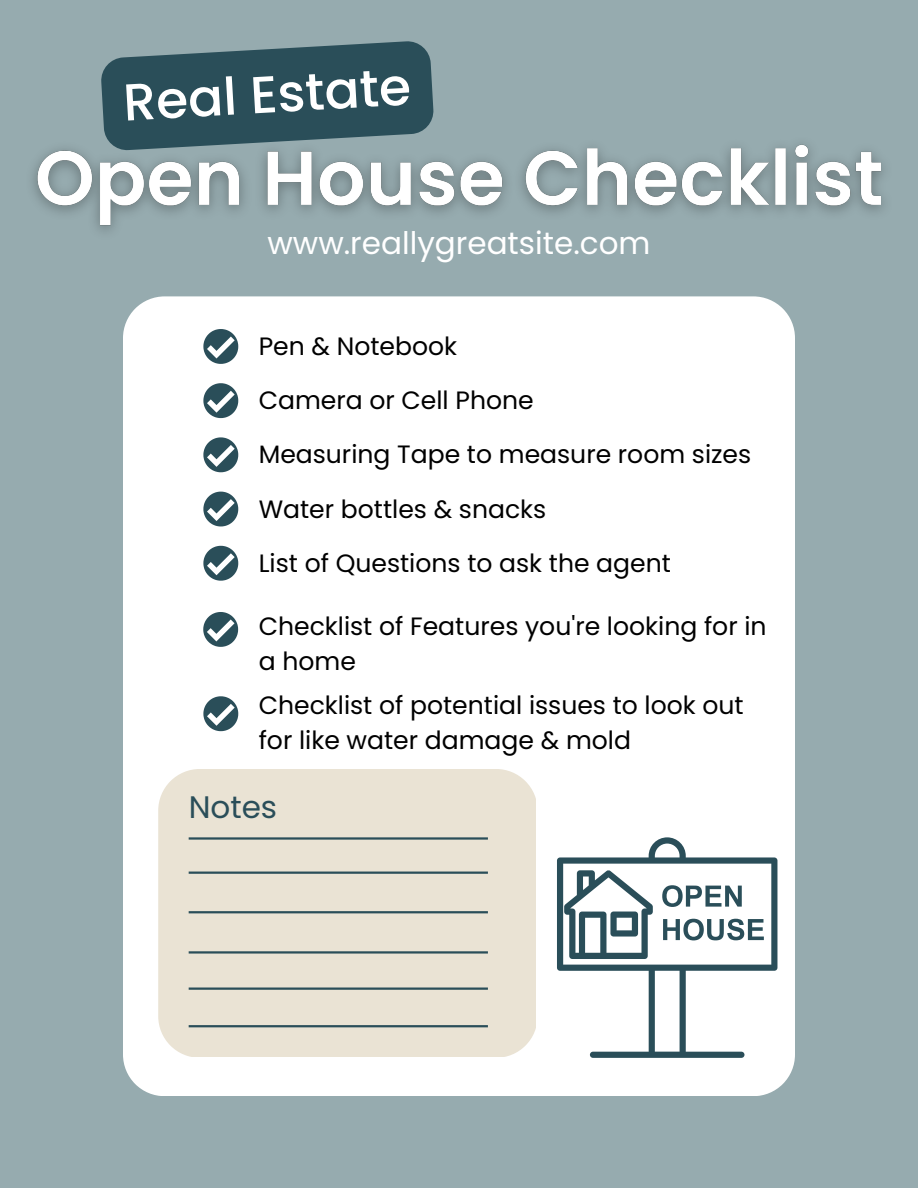
<style>
.page{position:relative;width:918px;height:1188px;background:#96abaf}
.page>*{position:absolute;margin:0;border:0;box-sizing:border-box;transform-origin:0 0}
.t1{font:500 51.9px "Poppins";color:#fff}
.t2{font:31.05px "Poppins";color:#fff}
.t3{font:31.05px "Poppins";color:#2a4e59}
.t4{font:25.05px/54.2px "Poppins";color:#000}
</style>
<div class="page">
<div style="left:123px;top:296px;width:672px;height:800px;background:#fff"></div>
<svg style="left:203px;top:329px;width:35px;height:35px"></svg>
<svg style="left:203px;top:383px;width:35px;height:35px"></svg>
<svg style="left:203px;top:437px;width:35px;height:35px"></svg>
<svg style="left:203px;top:492px;width:35px;height:34px"></svg>
<svg style="left:203px;top:546px;width:35px;height:35px"></svg>
<svg style="left:203px;top:612px;width:35px;height:35px"></svg>
<svg style="left:203px;top:696px;width:35px;height:35px"></svg>
<div style="left:158px;top:769px;width:378px;height:287px;background:#eae3d4"></div>
<hr style="left:189px;top:951px;width:299px;height:3px;background:#2a4e59">
<hr style="left:189px;top:988px;width:299px;height:2px;background:#2a4e59">
<hr style="left:189px;top:1025px;width:299px;height:2px;background:#2a4e59">
<svg style="left:557px;top:837px;width:220px;height:221px;background:#dbe1e3"></svg>
<svg style="left:662px;top:885px;width:80px;height:22px;background:#97a9ae"></svg>
<svg style="left:663px;top:919px;width:101px;height:21px;background:#97a8ad"></svg>
<svg style="left:564px;top:870px;width:89px;height:89px;background:#abb9bd"></svg>
<img style="left:33px;top:144px;width:851px;height:87px">
<svg style="left:100px;top:41px;width:335px;height:110px"></svg>
<hr style="left:189px;top:837px;width:299px;height:3px;background:#2a4e59">
<hr style="left:189px;top:872px;width:299px;height:2px;background:#2a4e59">
<hr style="left:189px;top:911px;width:299px;height:2px;background:#2a4e59">
<h1 class="t1" style="left:121px;top:66px;width:289px;rotate:-3deg">Real Estate</h1>
<p class="t2" style="left:267px;top:221px;width:385px">www.reallygreatsite.com</p>
<p class="t4" style="left:259px;top:319px;width:494px">Pen &amp; Notebook<br>Camera or Cell Phone<br>Measuring Tape to measure room sizes<br>Water bottles &amp; snacks<br>List of Questions to ask the agent</p>
<p class="t4" style="left:259px;top:609px;width:509px;line-height:34.8px">Checklist of Features you're looking for in a home</p>
<p class="t4" style="left:259px;top:688px;width:487px;line-height:34.8px">Checklist of potential issues to look out for like water damage &amp; mold</p>
<p class="t3" style="left:189px;top:785px;width:90px">Notes</p>
</div>
